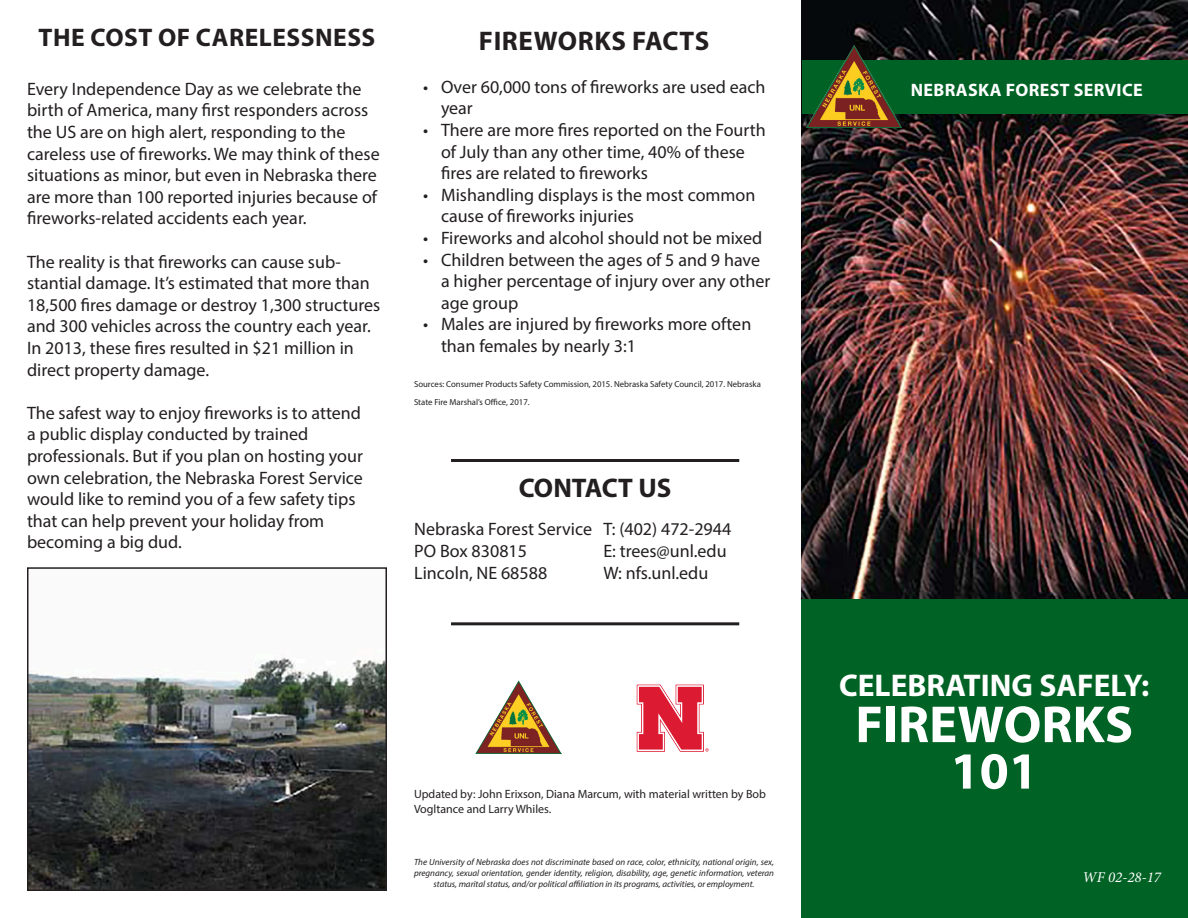
<style>
.page{position:relative;width:1188px;height:918px;background:#fff}
.page>*{position:absolute;margin:0;border:0;box-sizing:border-box;transform-origin:0 0}
.t1{font:700 52.5px "Myriad Pro";color:#fff}
.t2{font:700 31.5px "Myriad Pro";color:#fff}
.t3{font:700 27px "Myriad Pro";letter-spacing:.01em;color:#231f20}
.t4{font:700 25.5px "Myriad Pro";letter-spacing:.02em;color:#231f20}
.t5{font:18px/21.6px "Myriad Pro";color:#231f20}
.t6{font:700 18px "Myriad Pro";letter-spacing:.02em;color:#fff}
.t7{font:italic 15px "Minion Pro";color:#fff}
.t8{font:12px/14.4px "Myriad Pro";color:#231f20}
.t9{font:italic 9px/10.8px "Myriad Pro";color:#231f20;text-align:center}
.t10{font:8.7px/18px "Myriad Pro";color:#231f20}
</style>
<div class="page">
<img style="left:802px;top:0;width:386px;height:599px">
<div style="left:802px;top:60px;width:385px;height:54px;background:#006224"></div>
<img style="left:806px;top:45px;width:95px;height:82px">
<img style="left:30px;top:657px;width:354px;height:231px">
<div style="left:27px;top:567px;width:360px;height:324px;border:2px solid #231f20"></div>
<hr style="left:451px;top:622px;width:288px;height:3px;background:#231f20">
<hr style="left:451px;top:459px;width:288px;height:3px;background:#231f20">
<div style="left:802px;top:599px;width:386px;height:319px;background:#006224"></div>
<svg style="left:637px;top:685px;width:72px;height:67px"></svg>
<img style="left:476px;top:680px;width:85px;height:74px">
<p class="t4" style="left:39px;top:21px;width:338px">THE COST OF CARELESSNESS</p>
<p class="t5" style="left:27px;top:78px;width:354px">Every Independence Day as we celebrate the birth of America, many first responders across the US are on high alert, responding to the careless use of fireworks. We may think of these situations as minor, but even in Nebraska there are more than 100 reported injuries because of fireworks-related accidents each year.</p>
<p class="t5" style="left:27px;top:250px;width:355px">The reality is that fireworks can cause sub&shy;stantial damage. It’s estimated that more than 18,500 fires damage or destroy 1,300 structures and 300 vehicles across the country each year.<br>In 2013, these fires resulted in $21 million in direct property damage.</p>
<p class="t5" style="left:27px;top:402px;width:336px">The safest way to enjoy fireworks is to attend</p>
<p class="t5" style="left:27px;top:423px;width:283px">a public display conducted by trained</p>
<p class="t5" style="left:27px;top:445px;width:337px">professionals. But if you plan on hosting your own celebration, the Nebraska Forest Service would like to remind you of a few safety tips that can help prevent your holiday from</p>
<p class="t5" style="left:27px;top:531px;width:156px">becoming a big dud.</p>
<p class="t3" style="left:479px;top:23px;width:232px">FIREWORKS FACTS</p>
<p class="t5" style="left:441px;top:76px;width:326px;text-indent:-18px">• Over 60,000 tons of fireworks are used each year</p>
<p class="t5" style="left:441px;top:119px;width:326px;text-indent:-18px">• There are more fires reported on the Fourth of July than any other time, 40% of these fires are related to fireworks</p>
<p class="t5" style="left:441px;top:184px;width:316px;text-indent:-18px">• Mishandling displays is the most common cause of fireworks injuries</p>
<p class="t5" style="left:423px;top:227px;width:341px">• Fireworks and alcohol should not be mixed</p>
<p class="t5" style="left:441px;top:248px;width:331px;text-indent:-18px">• Children between the ages of 5 and 9 have a higher percentage of injury over any other age group</p>
<p class="t5" style="left:441px;top:313px;width:312px;text-indent:-18px">• Males are injured by fireworks more often than females by nearly 3:1</p>
<p class="t10" style="left:414px;top:374px;width:349px">Sources: Consumer Products Safety Commission, 2015. Nebraska Safety Council, 2017. Nebraska<br>State Fire Marshal’s Office, 2017.</p>
<p class="t3" style="left:519px;top:470px;width:154px">CONTACT US</p>
<p class="t5" style="left:414px;top:518px;width:179px">Nebraska Forest Service</p>
<p class="t5" style="left:414px;top:540px;width:114px">PO Box 830815</p>
<p class="t5" style="left:414px;top:562px;width:135px">Lincoln, NE 68588</p>
<p class="t5" style="left:603px;top:518px;width:129px">T: (402) 472-2944</p>
<p class="t5" style="left:603px;top:540px;width:125px">E: trees@unl.edu<br>W: nfs.unl.edu</p>
<p class="t8" style="left:414px;top:787px;width:354px">Updated by: John Erixson, Diana Marcum, with material written by Bob<br>Vogltance and Larry Whiles.</p>
<p class="t9" style="left:414px;top:857px;width:362px">The University of Nebraska does not discriminate based on race, color, ethnicity, national origin, sex, pregnancy, sexual orientation, gender identity, religion, disability, age, genetic information, veteran status, marital status, and/or political affiliation in its programs, activities, or employment.</p>
<p class="t6" style="left:911px;top:78px;width:233px">NEBRASKA FOREST SERVICE</p>
<p class="t2" style="left:839px;top:664px;width:312px">CELEBRATING SAFELY:</p>
<p class="t1" style="left:855px;top:690px;width:279px">FIREWORKS</p>
<p class="t1" style="left:951px;top:737px;width:89px">101</p>
<p class="t7" style="left:1082px;top:867px;width:80px">WF 02-28-17</p>
</div>
